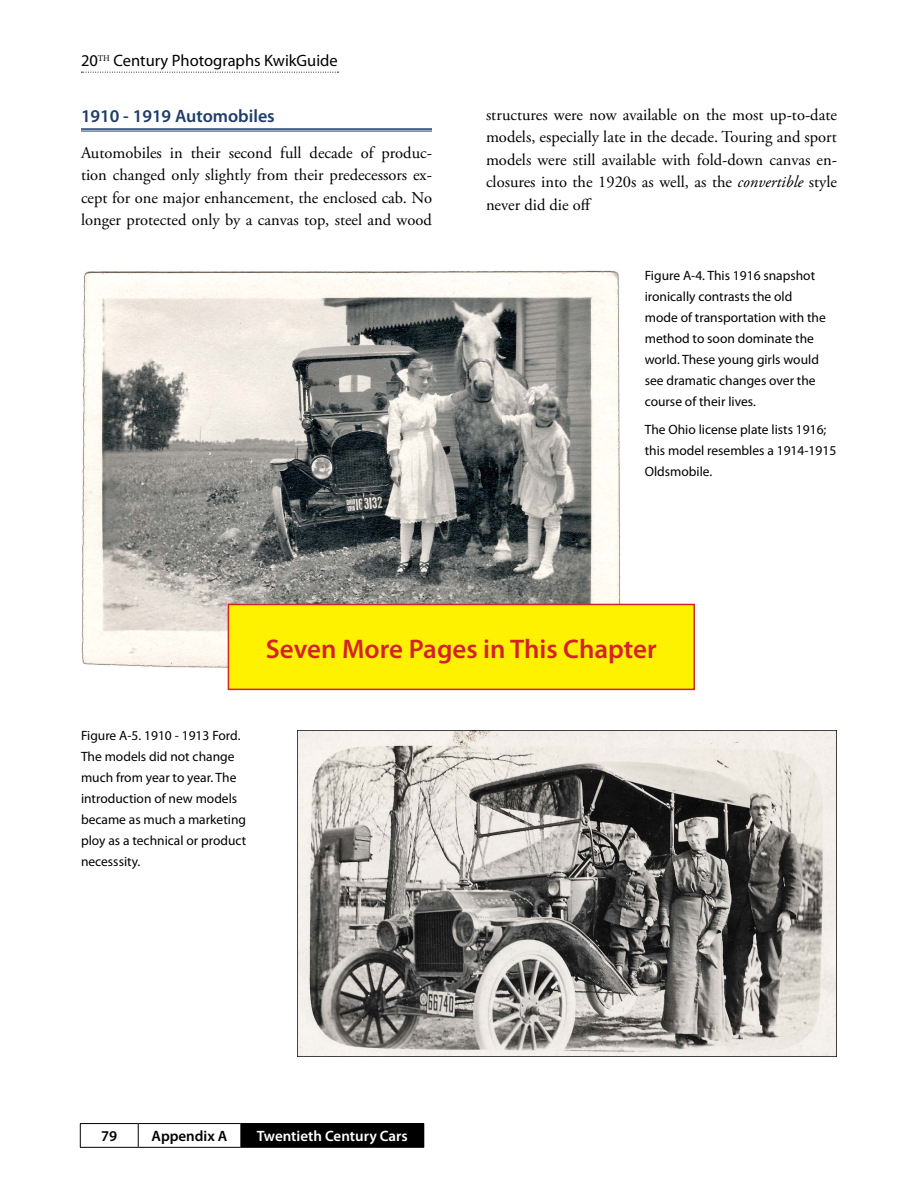
<style>
.page{position:relative;width:918px;height:1188px;background:#fff}
.page>*{position:absolute;margin:0;border:0;box-sizing:border-box;transform-origin:0 0}
.t1{font:600 27px "Myriad Pro";color:#d2232a}
.Head2_NO_TOC{font:600 18px "Myriad Pro";color:#1e3d6b}
.Body_Text{font:16.5px/22.5px "Adobe Garamond Pro";color:#000;text-align:justify}
.t2{font:16.5px "Myriad Pro";color:#000}
.t3{font:600 15px "Myriad Pro";color:#fff}
.t4{font:600 15px "Myriad Pro";color:#000}
.t5{font:13.5px/21px "Myriad Pro";color:#000}
.s1{font-style:italic}
</style>
<div class="page">
<svg style="left:81px;top:72px;width:257px;height:1px"></svg>
<div style="left:241px;top:1124px;width:183px;height:23px;background:#000"></div>
<hr style="left:80px;top:1123px;width:58px;height:1px;background:#000">
<svg style="left:80px;top:1124px;width:1px;height:23px"></svg>
<hr style="left:138px;top:1123px;width:103px;height:1px;background:#000">
<svg style="left:138px;top:1124px;width:1px;height:23px"></svg>
<hr style="left:241px;top:1123px;width:183px;height:1px;background:#000">
<svg style="left:240px;top:1124px;width:1px;height:23px"></svg>
<hr style="left:80px;top:1147px;width:58px;height:1px;background:#000">
<hr style="left:138px;top:1147px;width:103px;height:1px;background:#000">
<hr style="left:241px;top:1147px;width:183px;height:1px;background:#000">
<hr style="left:81px;top:128px;width:351px;height:2px;background:#1e3d6b">
<hr style="left:81px;top:131px;width:351px;height:1px;background:#1e3d6b">
<img style="left:81px;top:270px;width:540px;height:402px">
<img style="left:297px;top:730px;width:540px;height:327px">
<div style="left:228px;top:604px;width:466px;height:85px;background:#fff200"></div>
<div style="left:228px;top:604px;width:467px;height:86px;border:2px solid #d2232a"></div>
<p class="t2" style="left:81px;top:51px;width:258px">20<sup>TH</sup> Century Photographs KwikGuide</p>
<p class="Head2_NO_TOC" style="left:81px;top:104px;width:195px">1910 - 1919 Automobiles</p>
<p class="Body_Text" style="left:81px;top:142px;width:353px">Automobiles in their second full decade of produc&shy;tion changed only slightly from their predecessors ex&shy;cept for one major enhancement, the enclosed cab. No longer protected only by a canvas top, steel and wood</p>
<p class="Body_Text" style="left:486px;top:104px;width:353px">structures were now available on the most up-to-date models, especially late in the decade. Touring and sport models were still available with fold-down canvas en&shy;closures into the 1920s as well, as the <span class="s1">convertible</span> style never did die off</p>
<p class="t5" style="left:645px;top:265px;width:183px">Figure A-4. This 1916 snapshot ironically contrasts the old mode of transportation with the method to soon dominate the world. These young girls would see dramatic changes over the course of their lives.</p>
<p class="t5" style="left:645px;top:419px;width:193px">The Ohio license plate lists 1916; this model resembles a 1914-1915<br>Oldsmobile.</p>
<p class="t1" style="left:266px;top:632px;width:393px">Seven More Pages in This Chapter</p>
<p class="t5" style="left:81px;top:725px;width:167px">Figure A-5. 1910 - 1913 Ford.<br>The models did not change much from year to year. The introduction of new models became as much a marketing ploy as a technical or product necesssity.</p>
<p class="t4" style="left:101px;top:1126px;width:18px">79</p>
<p class="t4" style="left:152px;top:1126px;width:77px">Appendix A</p>
<p class="t3" style="left:257px;top:1126px;width:153px">Twentieth Century Cars</p>
</div>
